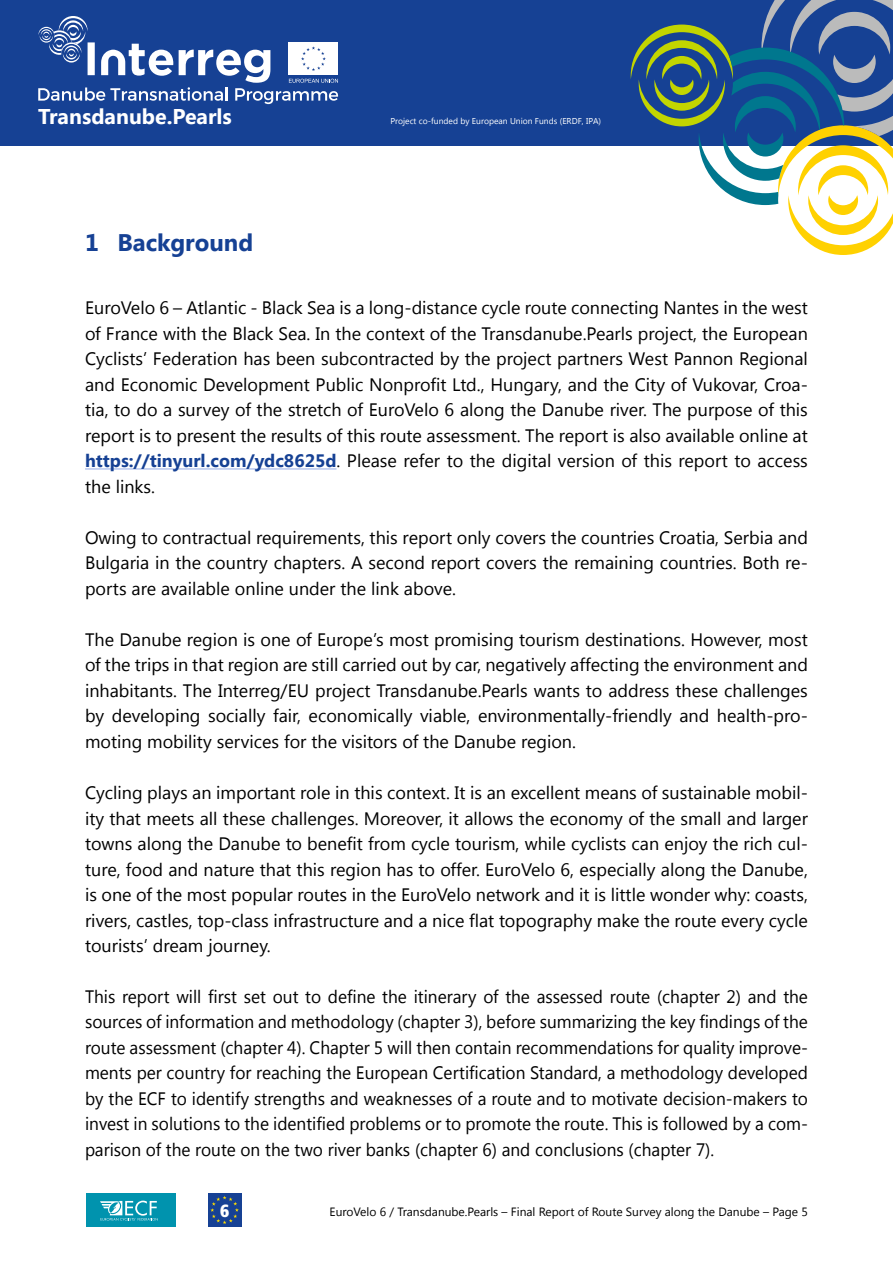
<style>
.page{position:relative;width:893px;height:1263px;background:#fff}
.page>*{position:absolute;margin:0;border:0;box-sizing:border-box;transform-origin:0 0}
.t1{font:700 24px "Segoe UI";color:#164194}
.t2{font:700 21.3px "Segoe UI";color:#fff}
.t3{font:18px/25.5px "Segoe UI";color:#000;text-align:justify}
.t4{font:18px/25.5px "Segoe UI";color:#000;text-align:justify;scale:.96 1}
.t5{font:900 condensed 17.7px "Frutiger LT Std";color:#fff}
.t6{font:12px "Segoe UI";color:#000}
.t7{font:8.55px "Segoe UI";color:#fff}
.s1{font-weight:700;color:#164194}
</style>
<div class="page">
<div style="left:0;top:0;width:893px;height:146px;background:#164194"></div>
<svg style="left:631px;top:0;width:262px;height:255px"></svg>
<svg style="left:38px;top:16px;width:300px;height:88px"></svg>
<div style="left:86px;top:1193px;width:90px;height:34px;background:#0093ae"></div>
<svg style="left:100px;top:1200px;width:58px;height:21px"></svg>
<div style="left:208px;top:1193px;width:34px;height:34px;background:#164194"></div>
<svg style="left:210px;top:1196px;width:29px;height:28px"></svg>
<hr style="left:85px;top:468px;width:252px;height:1px;background:#9aafe8">
<p class="t2" style="left:38px;top:101px;width:195px">Transdanube.Pearls</p>
<p class="t7" style="left:390px;top:115px;width:212px">Project co-funded by European Union Funds (ERDF, IPA)</p>
<h1 class="t1" style="left:85px;top:226px;width:170px">1 Background</h1>
<p class="t3" style="left:85px;top:294px;width:724px">EuroVelo 6 – Atlantic - Black Sea is a long-distance cycle route connecting Nantes in the west of France with the Black Sea. In the context of the Transdanube.Pearls project, the European Cyclists’ Federation has been subcontracted by the project partners West Pannon Regional and Economic Development Public Nonprofit Ltd., Hungary, and the City of Vukovar, Croa&shy;tia, to do a survey of the stretch of EuroVelo 6 along the Danube river. The purpose of this report is to present the results of this route assessment. The report is also available online at <span class="s1">https://tinyurl.com/ydc8625d</span>. Please refer to the digital version of this report to access the links.</p>
<p class="t3" style="left:85px;top:524px;width:724px">Owing to contractual requirements, this report only covers the countries Croatia, Serbia and Bulgaria in the country chapters. A second report covers the remaining countries. Both re&shy;ports are available online under the link above.</p>
<p class="t3" style="left:85px;top:626px;width:724px">The Danube region is one of Europe’s most promising tourism destinations. However, most of the trips in that region are still carried out by car, negatively affecting the environment and inhabitants. The Interreg/EU project Transdanube.Pearls wants to address these challenges by developing socially fair, economically viable, environmentally-friendly and health-pro&shy;moting mobility services for the visitors of the Danube region.</p>
<p class="t3" style="left:85px;top:779px;width:724px">Cycling plays an important role in this context. It is an excellent means of sustainable mobil&shy;ity that meets all these challenges. Moreover, it allows the economy of the small and larger towns along the Danube to benefit from cycle tourism, while cyclists can enjoy the rich cul&shy;ture, food and nature that this region has to offer. EuroVelo 6, especially along the Danube, is one of the most popular routes in the EuroVelo network and it is little wonder why: coasts, rivers, castles, top-class infrastructure and a nice flat topography make the route every cycle tourists’ dream journey.</p>
<p class="t4" style="left:85px;top:983px;width:755px">This report will first set out to define the itinerary of the assessed route (chapter 2) and the sources of information and methodology (chapter 3), before summarizing the key findings of the route assessment (chapter 4). Chapter 5 will then contain recommendations for quality improve&shy;ments per country for reaching the European Certification Standard, a methodology developed by the ECF to identify strengths and weaknesses of a route and to motivate decision-makers to invest in solutions to the identified problems or to promote the route. This is followed by a com&shy;parison of the route on the two river banks (chapter 6) and conclusions (chapter 7).</p>
<p class="t5" style="left:220px;top:1200px;width:11px">6</p>
<p class="t6" style="left:330px;top:1203px;width:480px">EuroVelo 6 / Transdanube.Pearls – Final Report of Route Survey along the Danube – Page 5</p>
</div>
